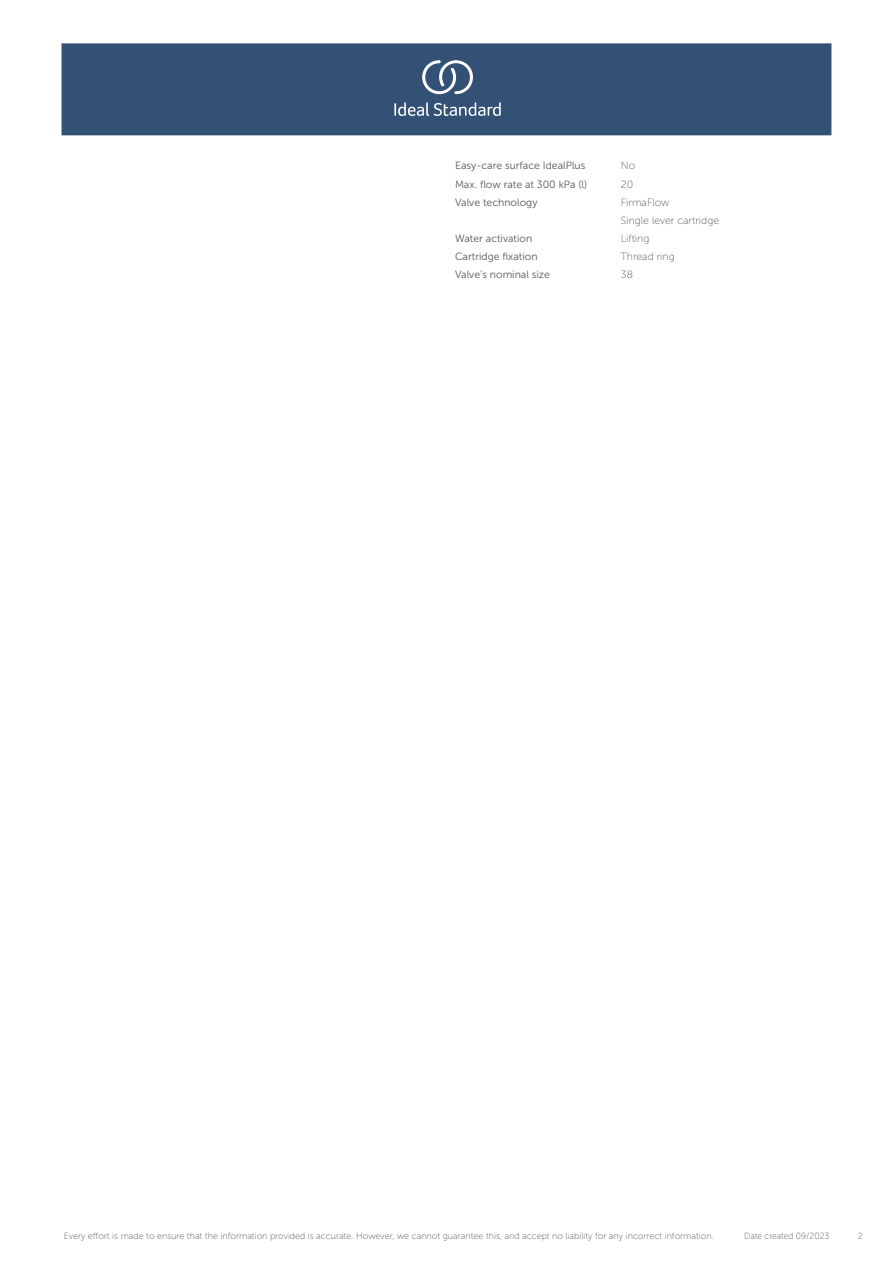
<style>
.page{position:relative;width:893px;height:1263px;background:#fff}
.page>*{position:absolute;margin:0;border:0;box-sizing:border-box;transform-origin:0 0}
.t1{font:10.5px "Museo Sans 300";color:#575756}
.t2{font:10.5px/18.1px "Museo Sans 100";color:#575756}
.t3{font:9px "Museo Sans 100";color:#575756}
.t4{font:9px "Museo Sans 100";color:#575756;scale:.95 1}
</style>
<div class="page">
<div style="left:62px;top:43px;width:769px;height:92px;background:#335075"></div>
<svg style="left:394px;top:102px;width:107px;height:14px"></svg>
<svg style="left:422px;top:60px;width:51px;height:34px"></svg>
<p class="t1" style="left:455px;top:160px;width:132px">Easy-care surface IdealPlus</p>
<p class="t2" style="left:621px;top:157px;width:16px">No</p>
<p class="t1" style="left:455px;top:178px;width:134px">Max. flow rate at 300 kPa (l)</p>
<p class="t2" style="left:621px;top:175px;width:14px">20</p>
<p class="t1" style="left:455px;top:196px;width:84px">Valve technology</p>
<p class="t2" style="left:621px;top:193px;width:100px">FirmaFlow<br>Single lever cartridge</p>
<p class="t1" style="left:455px;top:233px;width:79px">Water activation</p>
<p class="t2" style="left:621px;top:229px;width:30px">Lifting</p>
<p class="t1" style="left:455px;top:251px;width:84px">Cartridge fixation</p>
<p class="t2" style="left:621px;top:247px;width:55px">Thread ring</p>
<p class="t1" style="left:455px;top:269px;width:97px">Valve‘s nominal size</p>
<p class="t2" style="left:621px;top:265px;width:14px">38</p>
<p class="t3" style="left:64px;top:1231px;width:652px">Every effort is made to ensure that the information provided is accurate. However, we cannot guarantee this, and accept no liability for any incorrect information.</p>
<p class="t4" style="left:744px;top:1231px;width:91px">Date created 09/2023</p>
<p class="t4" style="left:858px;top:1231px;width:7px">2</p>
</div>
